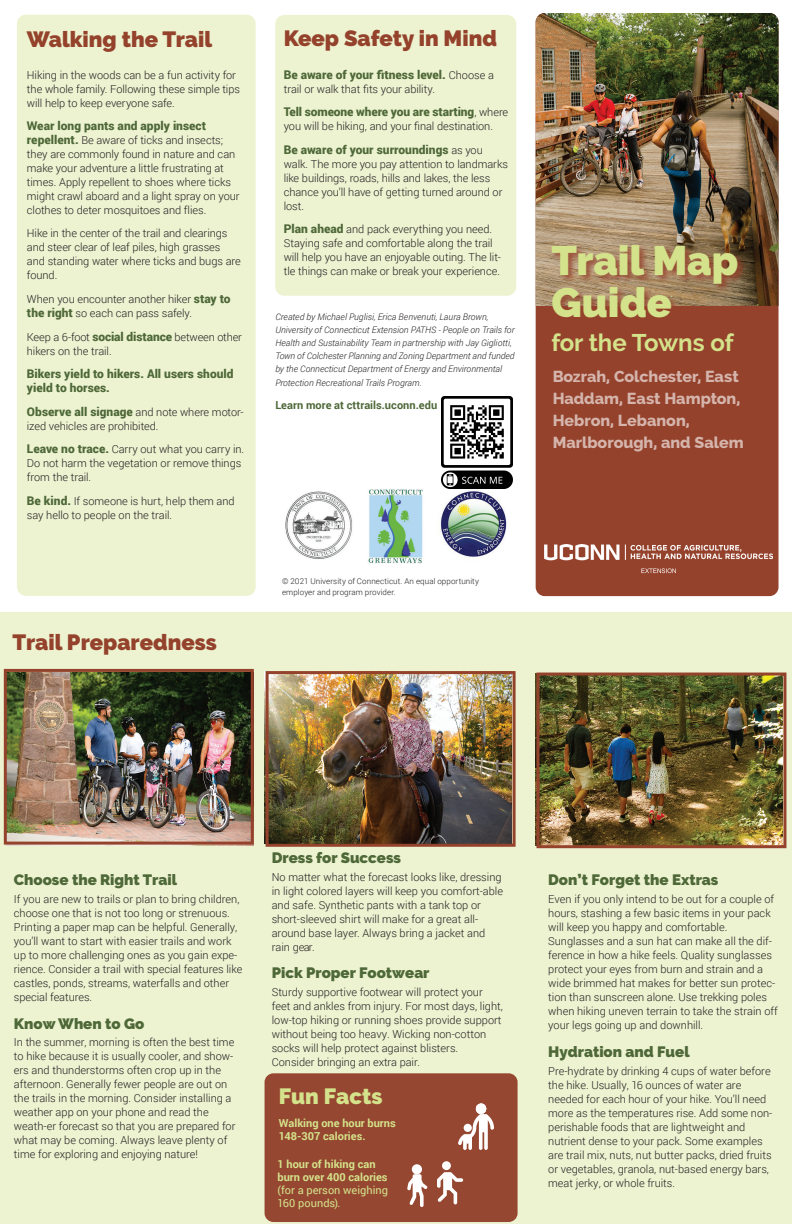
<style>
.page{position:relative;width:792px;height:1224px;background:#fff}
.page>*{position:absolute;margin:0;border:0;box-sizing:border-box;transform-origin:0 0}
.t1{font:900 41px/42px "Raleway";color:#d4e38b}
.t2{font:700 24px "Raleway";color:#d4e38b}
.t3{font:900 22px "Raleway";color:#94422c}
.t4{font:900 22px "Raleway";color:#d4e38b}
.t5{font:800 16px/22px "Raleway";color:#fff}
.t6{font:900 15px "Raleway";color:#4e6838}
.t7{font:900 12px/14.4px "Roboto";color:#4e6838}
.t8{font:300 11px/14px "Roboto";color:#231f20}
.t9{font:700 11px/13px "Roboto";color:#d4e38b}
.t10{font:11px/13px "Roboto";color:#d4e38b}
.t11{font:700 11px "Roboto";letter-spacing:.005em;color:#4e6838}
.t12{font:italic 300 9px/13px "Roboto";letter-spacing:.005em;color:#231f20}
.t13{font:300 8px/11px "Roboto";letter-spacing:.01em;color:#231f20}
.s1{font-weight:900;font-size:12px;color:#4e6838}
.s2{font-weight:300;font-size:11px;color:#231f20}
</style>
<div class="page">
<div style="left:0;top:612px;width:792px;height:612px;background:#edf3d1"></div>
<div style="left:265px;top:1073px;width:253px;height:149px;background:#94422c;border-radius:9px"></div>
<svg style="left:437px;top:1172px;width:26px;height:32px"></svg>
<svg style="left:407px;top:1174px;width:21px;height:33px"></svg>
<div style="left:536px;top:13px;width:243px;height:583px;background:#94422c;border-radius:9px"></div>
<img style="left:536px;top:13px;width:243px;height:293px">
<img style="left:545px;top:545px;width:227px;height:29px">
<div style="left:551px;top:244px;width:196px;height:116px;background:#94422c;opacity:.84"></div>
<div style="left:17px;top:15px;width:239px;height:581px;background:#edf3d1;border-radius:9px"></div>
<div style="left:275px;top:15px;width:241px;height:281px;background:#edf3d1;border-radius:9px"></div>
<img style="left:440px;top:490px;width:67px;height:68px">
<img style="left:285px;top:491px;width:68px;height:68px">
<img style="left:368px;top:489px;width:55px;height:75px">
<img style="left:265px;top:671px;width:247px;height:173px">
<div style="left:266px;top:671px;width:250px;height:176px;border:3px solid #94422c"></div>
<img style="left:8px;top:673px;width:242px;height:168px">
<div style="left:4px;top:669px;width:250px;height:176px;border:3px solid #94422c"></div>
<img style="left:540px;top:677px;width:242px;height:167px">
<div style="left:536px;top:673px;width:250px;height:175px;border:3px solid #94422c"></div>
<svg style="left:458px;top:1103px;width:36px;height:47px"></svg>
<div style="left:442px;top:1161px;width:9px;height:9px;background:#fff;border-radius:50%"></div>
<div style="left:412px;top:1164px;width:10px;height:10px;background:#fff;border-radius:50%"></div>
<img style="left:442px;top:396px;width:71px;height:93px">
<h3 class="t3" style="left:27px;top:26px;width:187px">Walking the Trail</h3>
<p class="t8" style="left:27px;top:67px;width:215px">Hiking in the woods can be a fun activity for the whole family. Following these simple tips will help to keep everyone safe.</p>
<p class="t7" style="left:27px;top:118px;width:181px">Wear long pants and apply insect</p>
<p class="t8" style="left:27px;top:133px;width:214px"><span class="s1">repellent.</span> Be aware of ticks and insects; they are commonly found in nature and can make your adventure a little frustrating at times. Apply repellent to shoes where ticks might crawl aboard and a light spray on your clothes to deter mosquitoes and flies.</p>
<p class="t8" style="left:27px;top:226px;width:215px">Hike in the center of the trail and clearings and steer clear of leaf piles, high grasses and standing water where ticks and bugs are found.</p>
<p class="t8" style="left:27px;top:291px;width:205px;line-height:14.4px">When you encounter another hiker <span class="s1">stay to the right</span> so each can pass safely.</p>
<p class="t8" style="left:27px;top:329px;width:217px">Keep a 6-foot <span class="s1">social distance</span> between other hikers on the trail.</p>
<p class="t7" style="left:27px;top:366px;width:208px">Bikers yield to hikers. All users should yield to horses.</p>
<p class="t8" style="left:27px;top:405px;width:218px"><span class="s1">Observe all signage</span> and note where motor&shy;ized vehicles are prohibited.</p>
<p class="t8" style="left:27px;top:442px;width:219px"><span class="s1">Leave no trace.</span> Carry out what you carry in.<br>Do not harm the vegetation or remove things from the trail.</p>
<p class="t8" style="left:27px;top:493px;width:209px"><span class="s1">Be kind.</span> If someone is hurt, help them and say hello to people on the trail.</p>
<h3 class="t3" style="left:12px;top:630px;width:206px">Trail Preparedness</h3>
<h3 class="t3" style="left:284px;top:26px;width:215px">Keep Safety in Mind</h3>
<p class="t7" style="left:284px;top:67px;width:212px">Be aware of your fitness level. <span class="s2">Choose a</span></p>
<p class="t8" style="left:284px;top:82px;width:153px">trail or walk that fits your ability.</p>
<p class="t7" style="left:284px;top:104px;width:226px">Tell someone where you are starting<span class="s2">, where</span></p>
<p class="t8" style="left:284px;top:119px;width:211px">you will be hiking, and your final destination.</p>
<p class="t7" style="left:284px;top:142px;width:201px">Be aware of your surroundings <span class="s2">as you</span></p>
<p class="t8" style="left:284px;top:156px;width:226px">walk. The more you pay attention to landmarks like buildings, roads, hills and lakes, the less chance you’ll have of getting turned around or lost.</p>
<p class="t8" style="left:284px;top:222px;width:219px"><span class="s1">Plan ahead</span> and pack everything you need.<br>Staying safe and comfortable along the trail will help you have an enjoyable outing. The lit&shy;tle things can make or break your experience.</p>
<p class="t12" style="left:275px;top:310px;width:241px">Created by Michael Puglisi, Erica Benvenuti, Laura Brown, University of Connecticut Extension PATHS - People on Trails for Health and Sustainability Team in partnership with Jay Gigliotti, Town of Colchester Planning and Zoning Department and funded by the Connecticut Department of Energy and Environmental</p>
<p class="t12" style="left:275px;top:376px;width:148px">Protection Recreational Trails Program.</p>
<p class="t11" style="left:275px;top:397px;width:163px">Learn more at cttrails.uconn.edu</p>
<p class="t13" style="left:282px;top:576px;width:199px">© 2021 University of Connecticut. An equal opportunity employer and program provider.</p>
<h1 class="t1" style="left:552px;top:239px;width:188px">Trail Map<br>Guide</h1>
<h2 class="t2" style="left:552px;top:328px;width:184px">for the Towns of</h2>
<h3 class="t5" style="left:553px;top:366px;width:193px">Bozrah, Colchester, East<br>Haddam, East Hampton,<br>Hebron, Lebanon,<br>Marlborough, and Salem</h3>
<h3 class="t6" style="left:14px;top:871px;width:165px">Choose the Right Trail</h3>
<p class="t8" style="left:14px;top:892px;width:230px">If you are new to trails or plan to bring children, choose one that is not too long or strenuous.<br>Printing a paper map can be helpful. Generally, you’ll want to start with easier trails and work up to more challenging ones as you gain expe&shy;rience. Consider a trail with special features like castles, ponds, streams, waterfalls and other special features.</p>
<h3 class="t6" style="left:14px;top:1015px;width:132px">Know When to Go</h3>
<p class="t8" style="left:14px;top:1035px;width:223px">In the summer, morning is often the best time to hike because it is usually cooler, and show&shy;ers and thunderstorms often crop up in the afternoon. Generally fewer people are out on the trails in the morning. Consider installing a weather app on your phone and read the weath-er forecast so that you are prepared for what may be coming. Always leave plenty of time for exploring and enjoying nature!</p>
<h3 class="t6" style="left:272px;top:849px;width:131px">Dress for Success</h3>
<p class="t8" style="left:272px;top:869px;width:233px">No matter what the forecast looks like, dressing in light colored layers will keep you comfort-able and safe. Synthetic pants with a tank top or short-sleeved shirt will make for a great all&shy;around base layer. Always bring a jacket and rain gear.</p>
<h3 class="t6" style="left:272px;top:964px;width:159px">Pick Proper Footwear</h3>
<p class="t8" style="left:272px;top:985px;width:233px">Sturdy supportive footwear will protect your feet and ankles from injury. For most days, light, low-top hiking or running shoes provide support without being too heavy. Wicking non-cotton socks will help protect against blisters.<br>Consider bringing an extra pair.</p>
<h3 class="t4" style="left:279px;top:1083px;width:105px">Fun Facts</h3>
<p class="t9" style="left:279px;top:1117px;width:118px">Walking one hour burns<br>148-307 calories.</p>
<p class="t9" style="left:277px;top:1157px;width:112px">1 hour of hiking can burn over 400 calories</p>
<p class="t10" style="left:277px;top:1183px;width:112px">(for a person weighing<br>160 pounds).</p>
<h3 class="t6" style="left:548px;top:871px;width:172px">Don’t Forget the Extras</h3>
<p class="t8" style="left:548px;top:892px;width:231px">Even if you only intend to be out for a couple of hours, stashing a few basic items in your pack will keep you happy and comfortable.<br>Sunglasses and a sun hat can make all the dif&shy;ference in how a hike feels. Quality sunglasses protect your eyes from burn and strain and a wide brimmed hat makes for better sun protec&shy;tion than sunscreen alone. Use trekking poles when hiking uneven terrain to take the strain off your legs going up and downhill.</p>
<h3 class="t6" style="left:548px;top:1043px;width:143px">Hydration and Fuel</h3>
<p class="t8" style="left:548px;top:1063px;width:226px">Pre-hydrate by drinking 4 cups of water before the hike. Usually, 16 ounces of water are needed for each hour of your hike. You’ll need more as the temperatures rise. Add some non&shy;perishable foods that are lightweight and nutrient dense to your pack. Some examples are trail mix, nuts, nut butter packs, dried fruits or vegetables, granola, nut-based energy bars, meat jerky, or whole fruits.</p>
</div>
